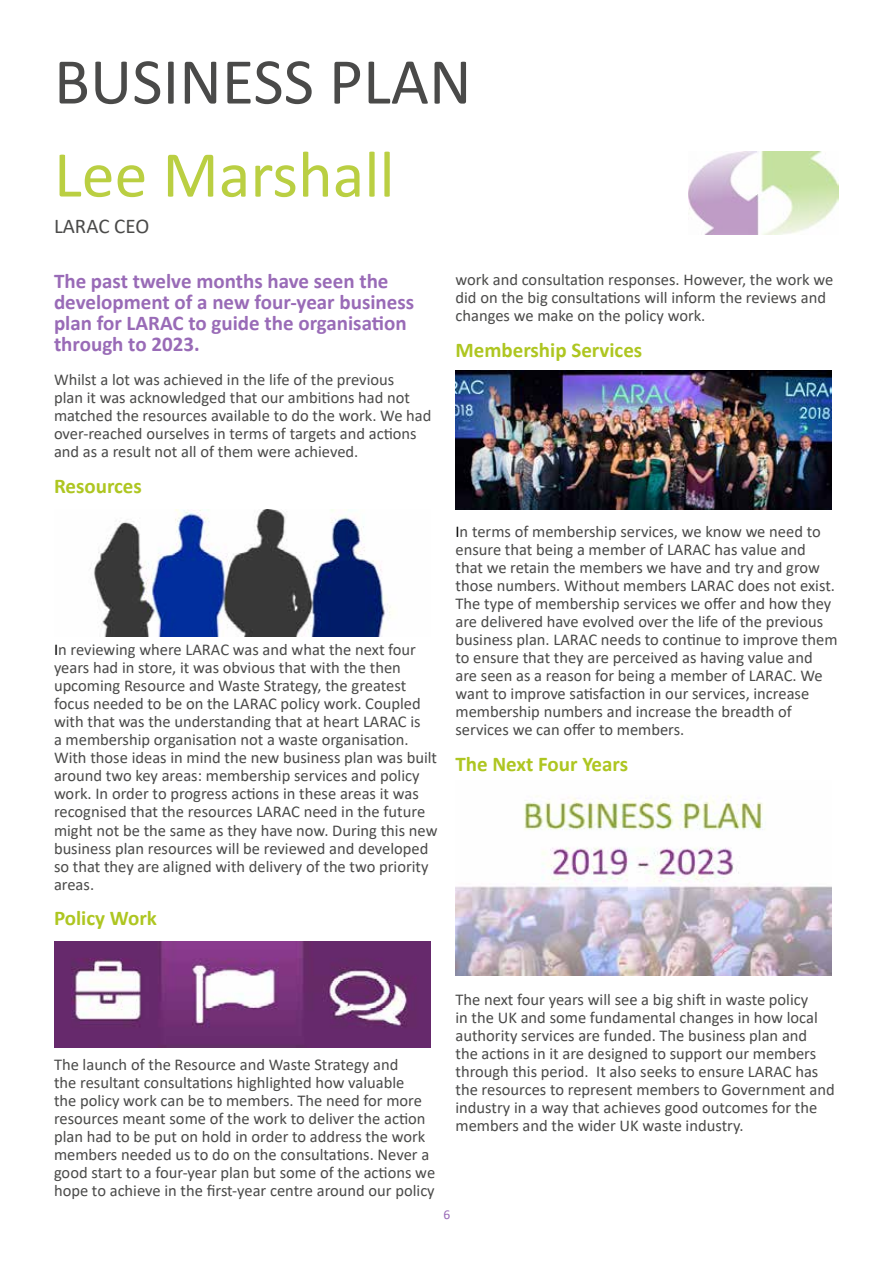
<style>
.page{position:relative;width:893px;height:1263px;background:#fff}
.page>*{position:absolute;margin:0;border:0;box-sizing:border-box;transform-origin:0 0}
.t1{font:66px "Calibri";color:#4a4a49}
.t2{font:66px "Calibri";color:#bacf42}
.t3{font:700 21px/21px "Calibri";color:#996bb7}
.t4{font:700 21px "Calibri";color:#aec621}
.t5{font:21px "Calibri";color:#4a4a49}
.t6{font:16.5px/18px "Calibri";color:#4a4a49}
.t7{font:13.5px "Calibri";color:#996bb7}
.s1{color:#000}
</style>
<div class="page">
<img style="left:90px;top:509px;width:301px;height:128px">
<img style="left:54px;top:942px;width:376px;height:106px">
<img style="left:455px;top:371px;width:377px;height:138px">
<img style="left:455px;top:795px;width:377px;height:180px">
<img style="left:688px;top:151px;width:151px;height:84px">
<h1 class="t1" style="left:54px;top:36px;width:419px">BUSINESS PLAN</h1>
<h1 class="t2" style="left:54px;top:129px;width:342px">Lee Marshall</h1>
<p class="t5" style="left:54px;top:211px;width:97px">LARAC CEO</p>
<p class="t3" style="left:54px;top:270px;width:362px">The past twelve months have seen the development of a new four-year business plan for LARAC to guide the organisation through to 2023.</p>
<p class="t6" style="left:54px;top:370px;width:379px">Whilst a lot was achieved in the life of the previous<br>plan it was acknowledged that our ambitions had not matched the resources available to do the work. We had over-reached ourselves in terms of targets and actions and as a result not all of them were achieved.</p>
<p class="t4" style="left:54px;top:472px;width:89px">Resources</p>
<p class="t6" style="left:54px;top:640px;width:385px"><span class="s1">I</span>n reviewing where LARAC was and what the next four years had in store, it was obvious that with the then upcoming Resource and Waste Strategy, the greatest focus needed to be on the LARAC policy work. Coupled with that was the understanding that at heart LARAC is<br>a membership organisation not a waste organisation.<br>With those ideas in mind the new business plan was built around two key areas: membership services and policy work. In order to progress actions in these areas it was recognised that the resources LARAC need in the future might not be the same as they have now. During this new business plan resources will be reviewed and developed so that they are aligned with delivery of the two priority areas.</p>
<p class="t4" style="left:54px;top:904px;width:104px">Policy Work</p>
<p class="t6" style="left:455px;top:270px;width:379px">work and consultation responses. However, the work we did on the big consultations will inform the reviews and changes we make on the policy work.</p>
<p class="t4" style="left:455px;top:335px;width:188px">Membership Services</p>
<p class="t6" style="left:455px;top:522px;width:384px"><span class="s1">I</span>n terms of membership services, we know we need to ensure that being a member of LARAC has value and<br>that we retain the members we have and try and grow those numbers. Without members LARAC does not exist.<br>The type of membership services we offer and how they are delivered have evolved over the life of the previous business plan. LARAC needs to continue to improve them to ensure that they are perceived as having value and are seen as a reason for being a member of LARAC. We want to improve satisfaction in our services, increase membership numbers and increase the breadth of services we can offer to members.</p>
<p class="t4" style="left:455px;top:749px;width:174px">The Next Four Years</p>
<p class="t6" style="left:54px;top:1054px;width:383px">The launch of the Resource and Waste Strategy and<br>the resultant consultations highlighted how valuable<br>the policy work can be to members. The need for more resources meant some of the work to deliver the action plan had to be put on hold in order to address the work members needed us to do on the consultations. Never a good start to a four-year plan but some of the actions we hope to achieve in the first-year centre around our policy</p>
<p class="t6" style="left:455px;top:990px;width:381px">The next four years will see a big shift in waste policy<br>in the UK and some fundamental changes in how local authority services are funded. The business plan and<br>the actions in it are designed to support our members through this period. It also seeks to ensure LARAC has the resources to represent members to Government and industry in a way that achieves good outcomes for the members and the wider UK waste industry.</p>
<p class="t7" style="left:444px;top:1205px;width:8px">6</p>
</div>
